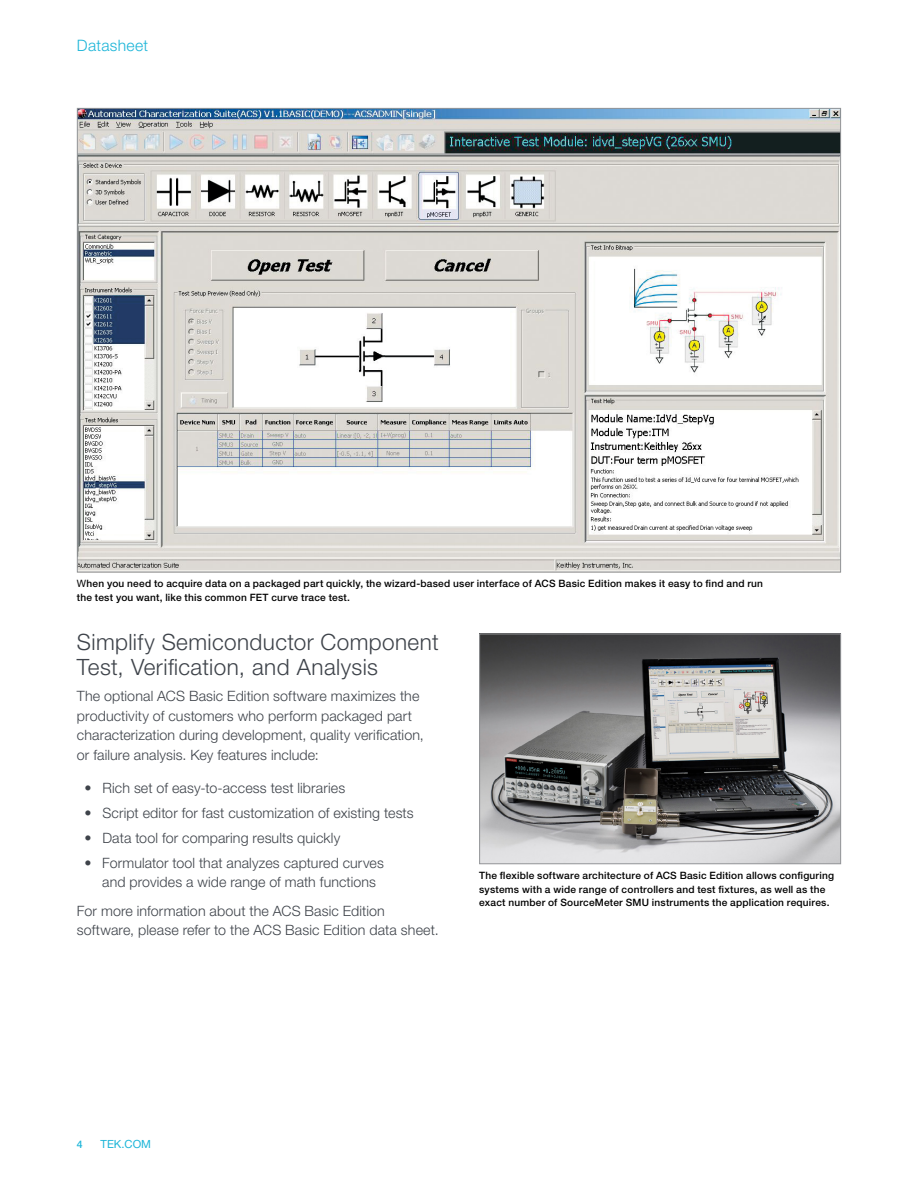
<style>
.page{position:relative;width:918px;height:1188px;background:#fff}
.page>*{position:absolute;margin:0;border:0;box-sizing:border-box;transform-origin:0 0}
.t1{font:300 22.5px/25.5px "Helvetica Neue LT Std";letter-spacing:.015em;color:#3e434a}
.t2{font:300 15.75px "Helvetica Neue LT Std";letter-spacing:.02em;color:#1cb5d8}
.t3{font:300 14.25px/19.5px "Helvetica Neue LT Std";letter-spacing:.01em;color:#3e434a}
.t4{font:11.25px "Helvetica Neue LT Std";color:#1cb5d8}
.t5{font:500 10.5px "Helvetica Neue LT Std";color:#1cb5d8}
.t6{font:500 10.2px/13.5px "Helvetica Neue LT Std";letter-spacing:.02em;color:#000}
.s1{font-weight:400}
</style>
<div class="page">
<img style="left:481px;top:636px;width:358px;height:226px">
<div style="left:479px;top:634px;width:362px;height:230px;border:1px solid #939598"></div>
<img style="left:79px;top:110px;width:760px;height:460px">
<p class="t2" style="left:77px;top:36px;width:73px">Datasheet</p>
<p class="t6" style="left:77px;top:577px;width:688px"><span class="s1">W</span>hen you need to acquire data on a packaged part quickly, the wizard-based user interface of ACS Basic Edition makes it easy to find and run the test you want, like this common FET curve trace test.</p>
<h1 class="t1" style="left:77px;top:628px;width:363px">Simplify Semiconductor Component<br>Test, Verification, and Analysis</h1>
<p class="t3" style="left:77px;top:686px;width:348px">The optional ACS Basic Edition software maximizes the productivity of customers who perform packaged part characterization during development, quality verification, or failure analysis. Key features include:</p>
<p class="t3" style="left:84px;top:778px;width:262px">• Rich set of easy-to-access test libraries</p>
<p class="t3" style="left:84px;top:803px;width:331px">• Script editor for fast customization of existing tests</p>
<p class="t3" style="left:84px;top:828px;width:257px">• Data tool for comparing results quickly</p>
<p class="t3" style="left:102px;top:852px;width:283px;text-indent:-18px">• Formulator tool that analyzes captured curves and provides a wide range of math functions</p>
<p class="t3" style="left:77px;top:900px;width:363px">For more information about the ACS Basic Edition software, please refer to the ACS Basic Edition data sheet.</p>
<p class="t6" style="left:479px;top:869px;width:356px">The flexible software architecture of ACS Basic Edition allows configuring systems with a wide range of controllers and test fixtures, as well as the exact number of SourceMeter SMU instruments the application requires.</p>
<p class="t5" style="left:77px;top:1138px;width:7px">4</p>
<p class="t4" style="left:101px;top:1138px;width:52px">TEK.COM</p>
</div>
